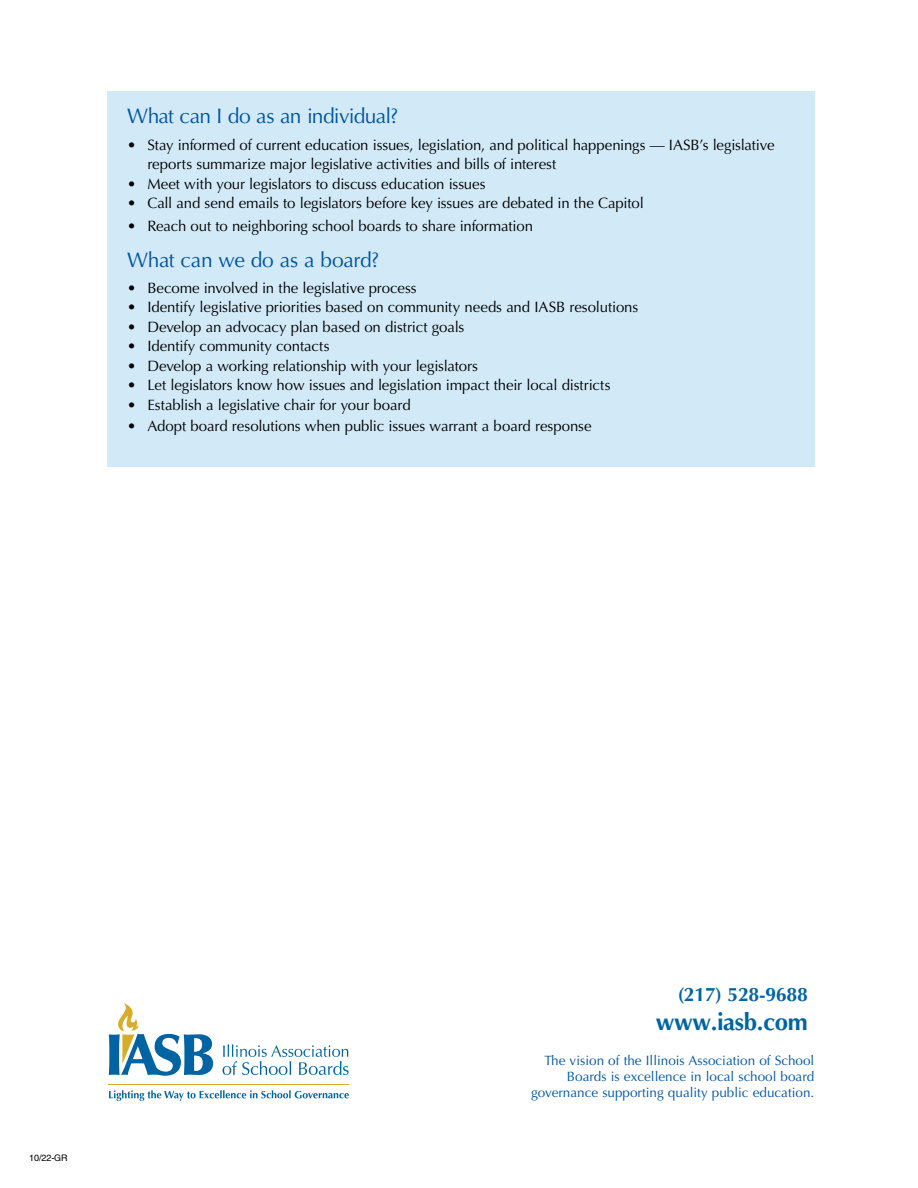
<style>
.page{position:relative;width:918px;height:1188px;background:#fff}
.page>*{position:absolute;margin:0;border:0;box-sizing:border-box;transform-origin:0 0}
.t1{font:700 24px "Optima LT Pro";letter-spacing:-.015em;color:#0063a4}
.t2{font:21px "Optima LT Pro";letter-spacing:-.025em;color:#0054a3}
.t3{font:700 19.5px "Optima LT Pro";letter-spacing:-.015em;color:#0063a4}
.t4{font:15px/19.5px "Optima LT Pro";letter-spacing:-.01em;color:#000}
.t5{font:13.5px/16.2px "Optima LT Pro";color:#0054a3;text-align:right}
.t6{font:9px "Helvetica";color:#000}
</style>
<div class="page">
<div style="left:107px;top:92px;width:707px;height:375px;background:#d2eaf8"></div>
<svg style="left:223px;top:1044px;width:126px;height:31px"></svg>
<svg style="left:109px;top:1090px;width:240px;height:11px"></svg>
<hr style="left:108px;top:1084px;width:241px;height:1px;background:#d6ac29">
<svg style="left:109px;top:1003px;width:104px;height:73px"></svg>
<h2 class="t2" style="left:127px;top:103px;width:273px">What can I do as an individual?</h2>
<p class="t4" style="left:147px;top:135px;width:629px;text-indent:-20px">• Stay informed of current education issues, legislation, and political happenings — IASB’s legislative reports summarize major legislative activities and bills of interest</p>
<p class="t4" style="left:127px;top:174px;width:360px">• Meet with your legislators to discuss education issues</p>
<p class="t4" style="left:127px;top:194px;width:518px">• Call and send emails to legislators before key issues are debated in the Capitol</p>
<p class="t4" style="left:127px;top:216px;width:407px">• Reach out to neighboring school boards to share information</p>
<h2 class="t2" style="left:127px;top:246px;width:254px">What can we do as a board?</h2>
<p class="t4" style="left:127px;top:278px;width:291px">• Become involved in the legislative process</p>
<p class="t4" style="left:127px;top:298px;width:513px">• Identify legislative priorities based on community needs and IASB resolutions</p>
<p class="t4" style="left:127px;top:317px;width:339px">• Develop an advocacy plan based on district goals</p>
<p class="t4" style="left:127px;top:337px;width:204px">• Identify community contacts</p>
<p class="t4" style="left:127px;top:356px;width:352px">• Develop a working relationship with your legislators</p>
<p class="t4" style="left:127px;top:376px;width:485px">• Let legislators know how issues and legislation impact their local districts</p>
<p class="t4" style="left:127px;top:395px;width:285px">• Establish a legislative chair for your board</p>
<p class="t4" style="left:127px;top:416px;width:466px">• Adopt board resolutions when public issues warrant a board response</p>
<p class="t6" style="left:29px;top:1152px;width:40px">10/22-GR</p>
<h3 class="t3" style="left:678px;top:982px;width:132px">(217) 528-9688</h3>
<h1 class="t1" style="left:656px;top:1006px;width:154px">www.iasb.com</h1>
<p class="t5" style="left:531px;top:1052px;width:285px">The vision of the Illinois Association of School<br>Boards is excellence in local school board governance supporting quality public education.</p>
</div>
